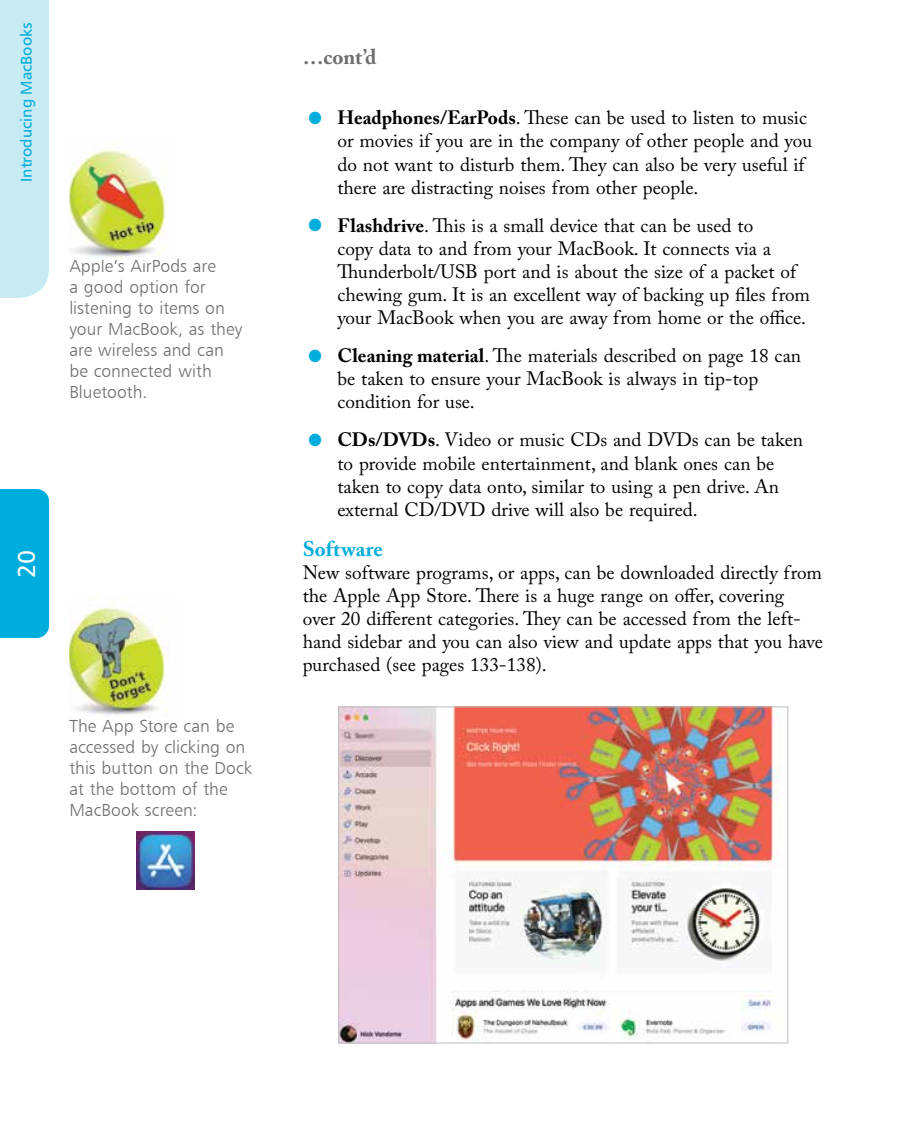
<style>
.page{position:relative;width:923px;height:1127px;background:#fff}
.page>*{position:absolute;margin:0;border:0;box-sizing:border-box;transform-origin:0 0}
.t1{font:24.5px "Humanist 777 BT Roman B";color:#fff}
.t2{font:700 21px "Adobe Caslon Pro";letter-spacing:.01em;color:#00addc}
.t3{font:700 21px "Adobe Caslon Pro";color:#6d6e71}
.t4{font:19.25px/23.1px "Adobe Caslon Pro";color:#000}
.t5{font:17.5px/21px "Humanist 777 BT Light B";color:#6d6e71}
.t6{font:15.75px "Humanist 777 BT Roman B";color:#00addc}
.s1{font-family:"Humanist 777 BT Bold B";font-size:42px;color:#00addc}
.s2{font-weight:700}
</style>
<div class="page">
<div style="left:0;top:489px;width:49px;height:148px;background:#00addc"></div>
<div style="left:0;top:0;width:49px;height:298px;background:#c8eaf3"></div>
<img style="left:69px;top:147px;width:97px;height:111px">
<img style="left:340px;top:708px;width:442px;height:333px">
<div style="left:338px;top:706px;width:450px;height:337px;border:1px solid #bcbec0"></div>
<img style="left:69px;top:605px;width:100px;height:110px">
<img style="left:137px;top:831px;width:58px;height:57px">
<p class="t6" style="left:17px;top:182px;width:161px;rotate:-90deg">Introducing MacBooks</p>
<p class="t5" style="left:69px;top:255px;width:174px">Apple’s AirPods are<br>a good option for listening to items on your MacBook, as they are wireless and can be connected with<br>Bluetooth.</p>
<p class="t1" style="left:12px;top:577px;width:30px;rotate:-90deg">20</p>
<p class="t5" style="left:69px;top:714px;width:184px">The App Store can be accessed by clicking on this button on the Dock at the bottom of the<br>MacBook screen:</p>
<p class="t3" style="left:303px;top:45px;width:75px">…cont’d</p>
<p class="t4" style="left:337px;top:106px;width:476px;text-indent:-35px"><span class="s1">•</span> <span class="s2">Headphones/EarPods</span>. These can be used to listen to music or movies if you are in the company of other people and you do not want to disturb them. They can also be very useful if there are distracting noises from other people.</p>
<p class="t4" style="left:337px;top:213px;width:474px;text-indent:-35px"><span class="s1">•</span> <span class="s2">Flashdrive</span>. This is a small device that can be used to<br>copy data to and from your MacBook. It connects via a Thunderbolt/USB port and is about the size of a packet of chewing gum. It is an excellent way of backing up files from your MacBook when you are away from home or the office.</p>
<p class="t4" style="left:337px;top:344px;width:465px;text-indent:-35px"><span class="s1">•</span> <span class="s2">Cleaning material</span>. The materials described on page 18 can be taken to ensure your MacBook is always in tip-top condition for use.</p>
<p class="t4" style="left:337px;top:428px;width:467px;text-indent:-35px"><span class="s1">•</span> <span class="s2">CDs/DVDs</span>. Video or music CDs and DVDs can be taken to provide mobile entertainment, and blank ones can be taken to copy data onto, similar to using a pen drive. An external CD/DVD drive will also be required.</p>
<p class="t2" style="left:303px;top:536px;width:82px">Software</p>
<p class="t4" style="left:303px;top:560px;width:522px">New software programs, or apps, can be downloaded directly from the Apple App Store. There is a huge range on offer, covering<br>over 20 different categories. They can be accessed from the left&shy;hand sidebar and you can also view and update apps that you have purchased (see pages 133-138).</p>
</div>
